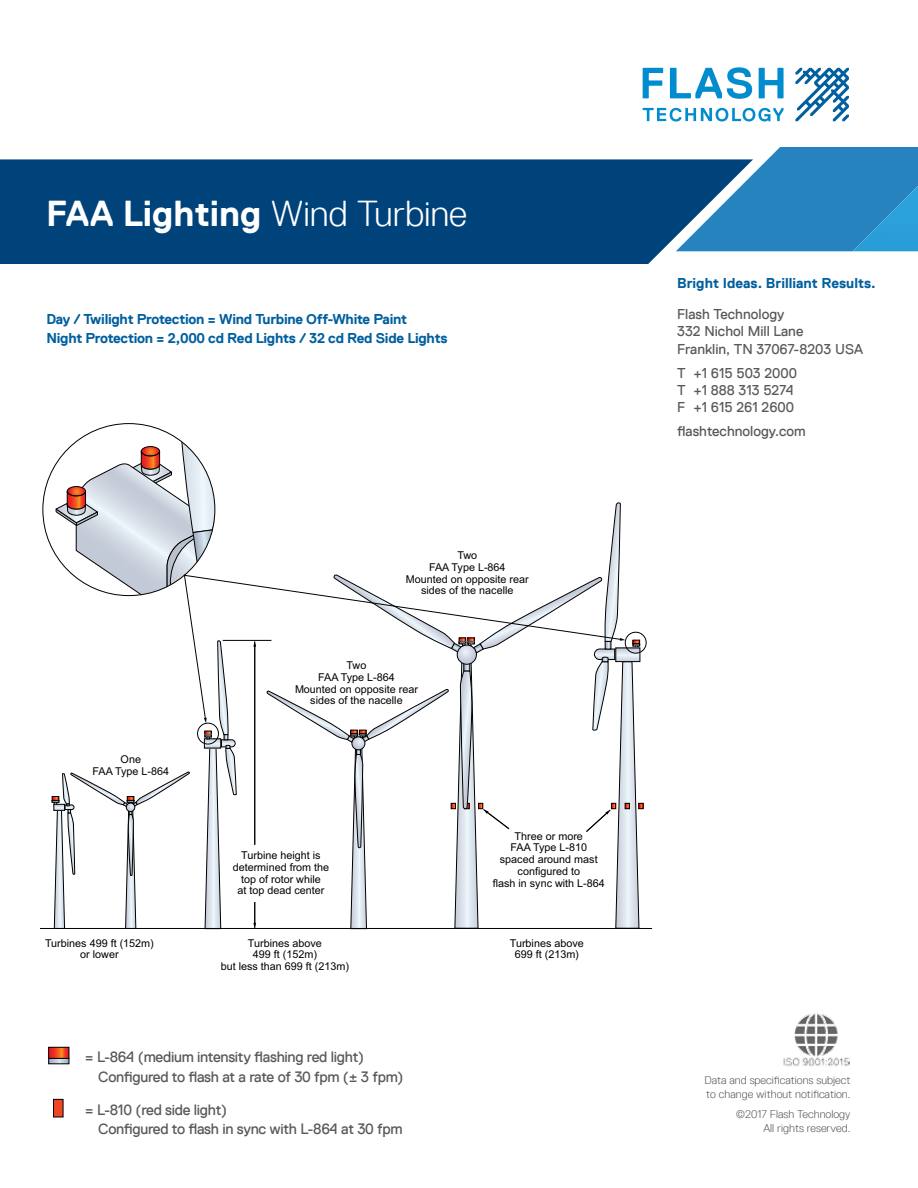
<style>
.page{position:relative;width:918px;height:1188px;background:#fff}
.page>*{position:absolute;margin:0;border:0;box-sizing:border-box;transform-origin:0 0}
.t1{font:700 36px "Replica Pro TT";color:#fff}
.t2{font:15px/19.5px "Replica Pro TT";letter-spacing:-.02em;color:#58595b}
.t3{font:14.25px/17.2px "Replica Pro TT";color:#58595b}
.t4{font:700 14.25px/18.8px "Replica Pro TT";letter-spacing:-.02em;color:#005f9e}
.t5{font:700 14.25px "Replica Pro TT";color:#005f9e}
.t6{font:300 11.25px/13.5px "Replica Pro TT";color:#58595b}
.t7{font:10.8px/11.7px "Arial";color:#000;text-align:center}
.s1{font-weight:300}
</style>
<div class="page">
<svg style="left:50px;top:1049px;width:17px;height:8px"></svg>
<div style="left:48px;top:1047px;width:21px;height:12px;border:1px solid #000"></div>
<svg style="left:50px;top:1060px;width:17px;height:2px"></svg>
<div style="left:48px;top:1058px;width:21px;height:6px;border:1px solid #000"></div>
<div style="left:0;top:159px;width:753px;height:105px;background:#00437b"></div>
<svg style="left:676px;top:147px;width:242px;height:104px;background:#3789c0"></svg>
<svg style="left:40px;top:745px;width:613px;height:185px"></svg>
<svg style="left:42px;top:423px;width:605px;height:322px"></svg>
<svg style="left:204px;top:640px;width:33px;height:289px"></svg>
<svg style="left:266px;top:502px;width:377px;height:427px"></svg>
<hr style="left:223px;top:640px;width:48px;height:1px;background:#000">
<hr style="left:255px;top:646px;width:1px;height:199px;background:#000">
<svg style="left:253px;top:641px;width:3px;height:6px"></svg>
<svg style="left:253px;top:902px;width:3px;height:26px"></svg>
<div style="left:54px;top:1099px;width:9px;height:18px;background:#ef4623"></div>
<div style="left:53px;top:1099px;width:10px;height:18px;border:1px solid #000"></div>
<img style="left:784px;top:1013px;width:65px;height:54px">
<svg style="left:795px;top:68px;width:54px;height:53px"></svg>
<svg style="left:643px;top:68px;width:20px;height:30px"></svg>
<svg style="left:670px;top:67px;width:82px;height:32px"></svg>
<svg style="left:759px;top:68px;width:25px;height:30px"></svg>
<svg style="left:643px;top:108px;width:141px;height:13px"></svg>
<h1 class="t1" style="left:46px;top:193px;width:423px">FAA Lighting <span class="s1">Wind Turbine</span></h1>
<h3 class="t4" style="left:46px;top:310px;width:403px">Day / Twilight Protection = Wind Turbine Off-White Paint<br>Night Protection = 2,000 cd Red Lights / 32 cd Red Side Lights</h3>
<p class="t7" style="left:406px;top:549px;width:124px">Two<br>FAA Type L-864<br>Mounted on opposite rear sides of the nacelle</p>
<p class="t7" style="left:93px;top:754px;width:78px">One<br>FAA Type L-864</p>
<p class="t7" style="left:295px;top:659px;width:124px">Two<br>FAA Type L-864<br>Mounted on opposite rear sides of the nacelle</p>
<p class="t7" style="left:233px;top:849px;width:98px">Turbine height is determined from the top of rotor while<br>at top dead center</p>
<p class="t7" style="left:493px;top:830px;width:114px">Three or more<br>FAA Type L-810 spaced around mast configured to<br>flash in sync with L-864</p>
<p class="t7" style="left:45px;top:937px;width:110px">Turbines 499 ft (152m) or lower</p>
<p class="t7" style="left:221px;top:937px;width:130px">Turbines above<br>499 ft (152m)<br>but less than 699 ft (213m)</p>
<p class="t7" style="left:510px;top:937px;width:75px">Turbines above<br>699 ft (213m)</p>
<h2 class="t2" style="left:98px;top:1047px;width:307px;text-indent:-14px">= L-864 (medium intensity flashing red light)<br>Configured to flash at a rate of 30 fpm (± 3 fpm)</h2>
<h2 class="t2" style="left:98px;top:1100px;width:306px;text-indent:-14px">= L-810 (red side light)<br>Configured to flash in sync with L-864 at 30 fpm</h2>
<h3 class="t5" style="left:677px;top:276px;width:200px">Bright Ideas. Brilliant Results.</h3>
<h3 class="t3" style="left:677px;top:306px;width:187px">Flash Technology<br>332 Nichol Mill Lane<br>Franklin, TN 37067-8203 USA</h3>
<h3 class="t3" style="left:677px;top:364px;width:121px">T +1 615 503 2000<br>T +1 888 313 5274<br>F +1 615 261 2600</h3>
<h3 class="t3" style="left:677px;top:423px;width:130px">flashtechnology.com</h3>
<p class="t6" style="left:704px;top:1074px;width:148px">Data and specifications subject to change without notification.</p>
<p class="t6" style="left:736px;top:1107px;width:116px;text-align:right">©2017 Flash Technology<br>All rights reserved.</p>
</div>
